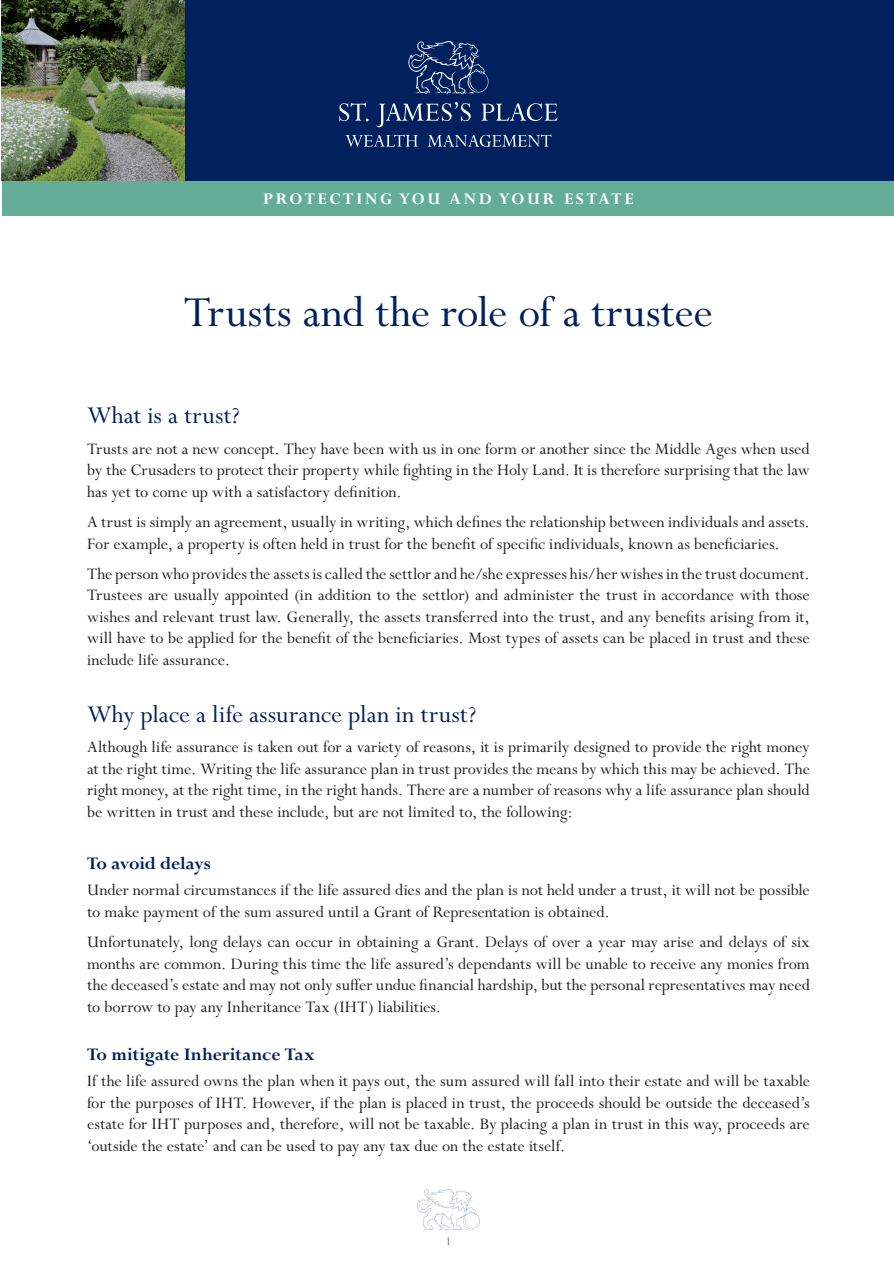
<style>
.page{position:relative;width:894px;height:1266px;background:#fff}
.page>*{position:absolute;margin:0;border:0;box-sizing:border-box;transform-origin:0 0}
.t1{font:48px "Perpetua Std";letter-spacing:-.005em;color:#00215d}
.t2{font:27px "Perpetua Std";letter-spacing:.005em;color:#00215d}
.t3{font:700 19.5px "Perpetua Std";letter-spacing:-.01em;color:#00215d}
.t4{font:18px/21.6px "Perpetua Std";color:#231f20;text-align:justify}
.t5{font:700 18px "Perpetua Std";letter-spacing:.15em;color:#fff}
.t6{font:13.5px "Perpetua Std";color:#67739d}
</style>
<div class="page">
<svg style="left:417px;top:1189px;width:63px;height:41px"></svg>
<div style="left:2px;top:0;width:892px;height:181px;background:#00215d"></div>
<svg style="left:345px;top:135px;width:73px;height:12px"></svg>
<svg style="left:428px;top:135px;width:123px;height:12px"></svg>
<svg style="left:339px;top:103px;width:30px;height:18px"></svg>
<svg style="left:376px;top:102px;width:95px;height:25px"></svg>
<svg style="left:482px;top:103px;width:75px;height:18px"></svg>
<svg style="left:408px;top:41px;width:81px;height:53px"></svg>
<img style="left:2px;top:0;width:183px;height:181px">
<div style="left:2px;top:181px;width:892px;height:34px;background:#64ad96"></div>
<hr style="left:0;top:36px;width:2px;height:34px;background:#64ad96">
<p class="t5" style="left:263px;top:189px;width:372px">PROTECTING YOU AND YOUR ESTATE</p>
<h1 class="t1" style="left:184px;top:287px;width:531px">Trusts and the role of a trustee</h1>
<h2 class="t2" style="left:87px;top:401px;width:154px">What is a trust?</h2>
<p class="t4" style="left:87px;top:438px;width:724px">Trusts are not a new concept. They have been with us in one form or another since the Middle Ages when used by the Crusaders to protect their property while fighting in the Holy Land. It is therefore surprising that the law has yet to come up with a satisfactory definition.</p>
<p class="t4" style="left:87px;top:511px;width:724px">A trust is simply an agreement, usually in writing, which defines the relationship between individuals and assets.<br>For example, a property is often held in trust for the benefit of specific individuals, known as beneficiaries.</p>
<p class="t4" style="left:87px;top:563px;width:724px">The person who provides the assets is called the settlor and he/she expresses his/her wishes in the trust document.<br>Trustees are usually appointed (in addition to the settlor) and administer the trust in accordance with those wishes and relevant trust law. Generally, the assets transferred into the trust, and any benefits arising from it, will have to be applied for the benefit of the beneficiaries. Most types of assets can be placed in trust and these include life assurance.</p>
<h2 class="t2" style="left:87px;top:700px;width:391px">Why place a life assurance plan in trust?</h2>
<p class="t4" style="left:87px;top:736px;width:724px">Although life assurance is taken out for a variety of reasons, it is primarily designed to provide the right money at the right time. Writing the life assurance plan in trust provides the means by which this may be achieved. The right money, at the right time, in the right hands. There are a number of reasons why a life assurance plan should be written in trust and these include, but are not limited to, the following:</p>
<p class="t3" style="left:87px;top:853px;width:125px">To avoid delays</p>
<p class="t4" style="left:87px;top:879px;width:724px">Under normal circumstances if the life assured dies and the plan is not held under a trust, it will not be possible to make payment of the sum assured until a Grant of Representation is obtained.</p>
<p class="t4" style="left:87px;top:931px;width:724px">Unfortunately, long delays can occur in obtaining a Grant. Delays of over a year may arise and delays of six months are common. During this time the life assured’s dependants will be unable to receive any monies from the deceased’s estate and may not only suffer undue financial hardship, but the personal representatives may need to borrow to pay any Inheritance Tax (IHT) liabilities.</p>
<p class="t3" style="left:87px;top:1044px;width:229px">To mitigate Inheritance Tax</p>
<p class="t4" style="left:87px;top:1070px;width:724px">If the life assured owns the plan when it pays out, the sum assured will fall into their estate and will be taxable for the purposes of IHT. However, if the plan is placed in trust, the proceeds should be outside the deceased’s estate for IHT purposes and, therefore, will not be taxable. By placing a plan in trust in this way, proceeds are ‘outside the estate’ and can be used to pay any tax due on the estate itself.</p>
<p class="t6" style="left:445px;top:1233px;width:8px">1</p>
</div>
